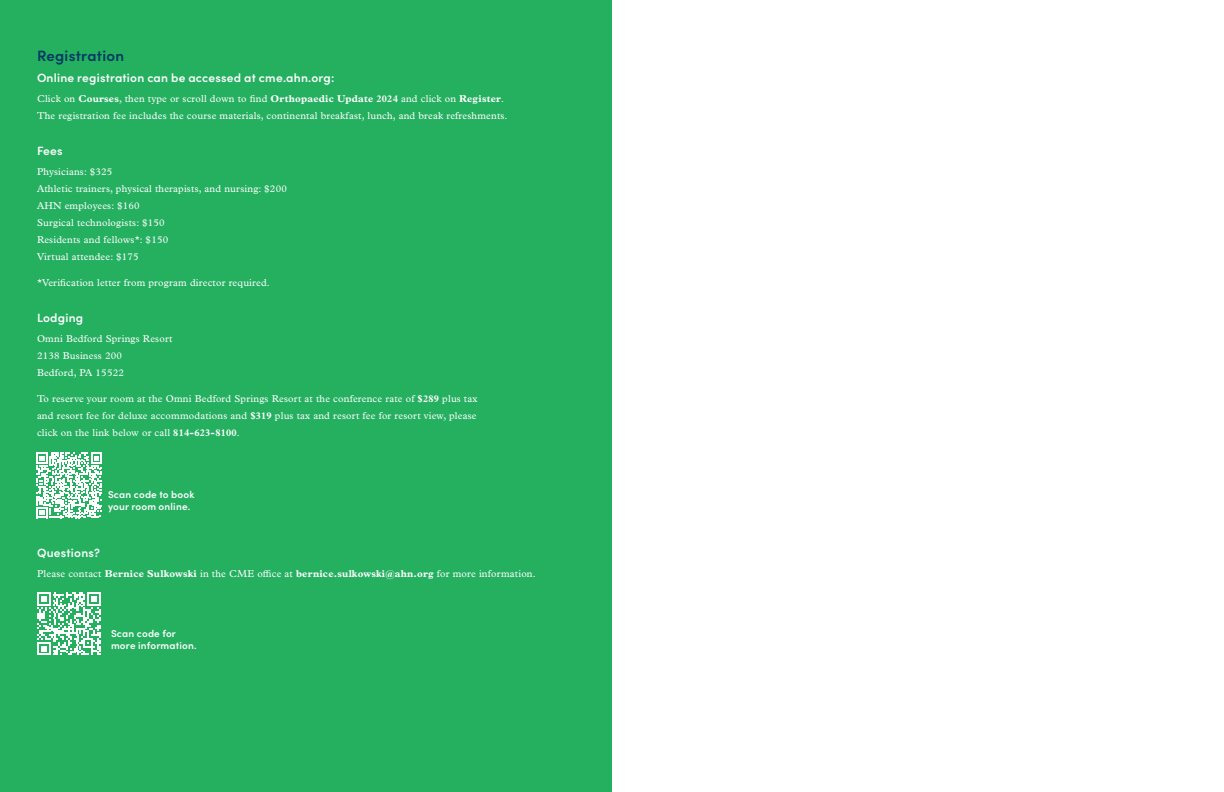
<style>
.page{position:relative;width:1224px;height:792px;background:#fff}
.page>*{position:absolute;margin:0;border:0;box-sizing:border-box;transform-origin:0 0}
._2_Text_Headline_Blue{font:600 15px "Sofia Pro";letter-spacing:.02em;color:#003863}
._3_Text_Subhead_White{font:600 12px "Sofia Pro";letter-spacing:.02em;color:#fff}
._3_Text_Text_Para-White{font:10px/17px "Plantin MT Pro";letter-spacing:.02em;color:#fff}
._3_Text_Subhead_White-2{font:600 10px/12px "Sofia Pro";letter-spacing:.02em;color:#fff}
.s1{font-weight:700}
</style>
<div class="page">
<div style="left:0;top:0;width:612px;height:792px;background:#25b060"></div>
<svg style="left:37px;top:592px;width:64px;height:63px"></svg>
<svg style="left:36px;top:453px;width:66px;height:65px"></svg>
<p class="_2_Text_Headline_Blue" style="left:37px;top:44px;width:89px">Registration</p>
<p class="_3_Text_Subhead_White" style="left:37px;top:68px;width:299px">Online registration can be accessed at cme.ahn.org:</p>
<p class="_3_Text_Text_Para-White" style="left:37px;top:90px;width:472px">Click on <span class="s1">Courses</span>, then type or scroll down to find <span class="s1">Orthopaedic Update 2024</span> and click on <span class="s1">Register</span>.<br>The registration fee includes the course materials, continental breakfast, lunch, and break refreshments.</p>
<p class="_3_Text_Subhead_White" style="left:37px;top:141px;width:27px">Fees</p>
<p class="_3_Text_Text_Para-White" style="left:37px;top:163px;width:251px">Physicians: $325<br>Athletic trainers, physical therapists, and nursing: $200<br>AHN employees: $160<br>Surgical technologists: $150<br>Residents and fellows*: $150<br>Virtual attendee: $175</p>
<p class="_3_Text_Text_Para-White" style="left:37px;top:274px;width:234px">*Verification letter from program director required.</p>
<p class="_3_Text_Subhead_White" style="left:37px;top:308px;width:48px">Lodging</p>
<p class="_3_Text_Text_Para-White" style="left:37px;top:330px;width:137px">Omni Bedford Springs Resort<br>2138 Business 200<br>Bedford, PA 15522</p>
<p class="_3_Text_Text_Para-White" style="left:37px;top:390px;width:442px;text-align:justify">To reserve your room at the Omni Bedford Springs Resort at the conference rate of <span class="s1">$289</span> plus tax and resort fee for deluxe accommodations and <span class="s1">$319</span> plus tax and resort fee for resort view, please click on the link below or call <span class="s1">814-623-8100</span>.</p>
<p class="_3_Text_Subhead_White-2" style="left:108px;top:488px;width:88px">Scan code to book your room online.</p>
<p class="_3_Text_Subhead_White" style="left:37px;top:544px;width:65px">Questions?</p>
<p class="_3_Text_Text_Para-White" style="left:37px;top:565px;width:500px">Please contact <span class="s1">Bernice Sulkowski</span> in the CME office at <span class="s1">bernice.sulkowski@ahn.org</span> for more information.</p>
<p class="_3_Text_Subhead_White-2" style="left:111px;top:627px;width:87px">Scan code for more information.</p>
</div>
